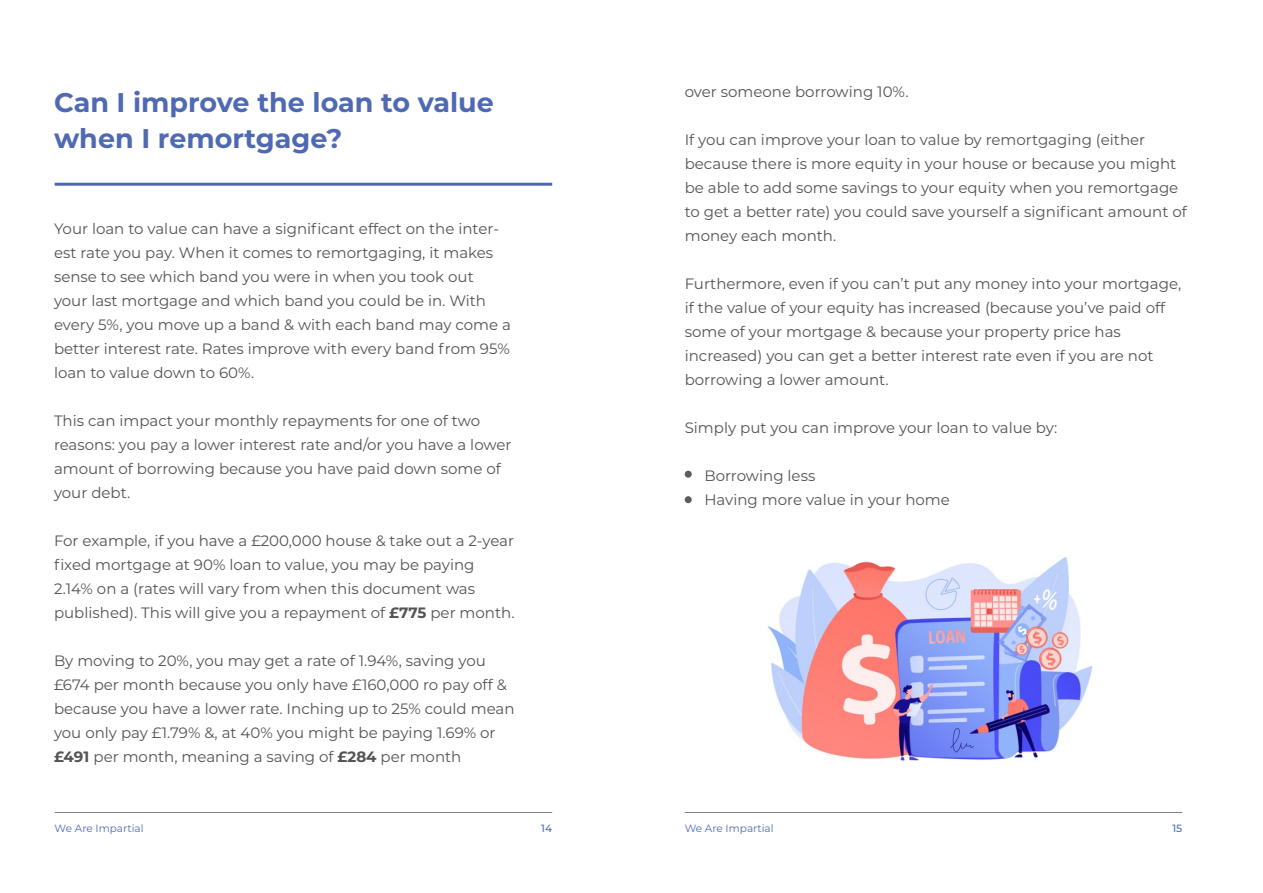
<style>
.page{position:relative;width:1263px;height:893px;background:#fff}
.page>*{position:absolute;margin:0;border:0;box-sizing:border-box;transform-origin:0 0}
.t1{font:700 27px/36px "Montserrat";color:#4f69b2}
.t2{font:15px/24px "Montserrat";color:#545353}
.t3{font:10.5px "Montserrat";color:#4f69b2}
.t4{font:500 10.5px "Montserrat";color:#4f69b2}
.s1{font-weight:700}
</style>
<div class="page">
<hr style="left:55px;top:812px;width:497px;height:1px;background:#808080">
<hr style="left:55px;top:183px;width:497px;height:3px;background:#4d68b0">
<hr style="left:685px;top:812px;width:497px;height:1px;background:#808080">
<img style="left:767px;top:557px;width:326px;height:204px">
<div style="left:685px;top:471px;width:7px;height:7px;background:#5c5c5c;border-radius:50%"></div>
<div style="left:685px;top:496px;width:7px;height:7px;background:#5c5c5c;border-radius:50%"></div>
<p class="t1" style="left:54px;top:83px;width:441px">Can I improve the loan to value when I remortgage?</p>
<p class="t2" style="left:54px;top:217px;width:459px">Your loan to value can have a significant effect on the inter&shy;est rate you pay. When it comes to remortgaging, it makes sense to see which band you were in when you took out<br>your last mortgage and which band you could be in. With every 5%, you move up a band &amp; with each band may come a better interest rate. Rates improve with every band from 95% loan to value down to 60%.</p>
<p class="t2" style="left:54px;top:409px;width:459px">This can impact your monthly repayments for one of two reasons: you pay a lower interest rate and/or you have a lower amount of borrowing because you have paid down some of your debt.</p>
<p class="t2" style="left:54px;top:529px;width:462px">For example, if you have a £200,000 house &amp; take out a 2-year fixed mortgage at 90% loan to value, you may be paying 2.14% on a (rates will vary from when this document was published). This will give you a repayment of <span class="s1">£775</span> per month.</p>
<p class="t2" style="left:54px;top:649px;width:454px">By moving to 20%, you may get a rate of 1.94%, saving you £674 per month because you only have £160,000 ro pay off &amp;</p>
<p class="t2" style="left:54px;top:697px;width:462px">because you have a lower rate. Inching up to 25% could mean</p>
<p class="t2" style="left:54px;top:721px;width:443px">you only pay £1.79% &amp;, at 40% you might be paying 1.69% or <span class="s1">£491</span> per month, meaning a saving of <span class="s1">£284</span> per month</p>
<p class="t3" style="left:55px;top:821px;width:90px">We Are Impartial</p>
<p class="t4" style="left:541px;top:821px;width:12px">14</p>
<p class="t2" style="left:685px;top:79px;width:225px">over someone borrowing 10%.</p>
<p class="t2" style="left:685px;top:127px;width:462px">If you can improve your loan to value by remortgaging (either</p>
<p class="t2" style="left:685px;top:151px;width:504px">because there is more equity in your house or because you might be able to add some savings to your equity when you remortgage to get a better rate) you could save yourself a significant amount of money each month.</p>
<p class="t2" style="left:685px;top:271px;width:498px">Furthermore, even if you can’t put any money into your mortgage, if the value of your equity has increased (because you’ve paid off some of your mortgage &amp; because your property price has</p>
<p class="t2" style="left:685px;top:343px;width:470px">increased) you can get a better interest rate even if you are not</p>
<p class="t2" style="left:685px;top:367px;width:205px">borrowing a lower amount.</p>
<p class="t2" style="left:685px;top:415px;width:374px">Simply put you can improve your loan to value by:</p>
<p class="t2" style="left:704px;top:463px;width:112px">Borrowing less</p>
<p class="t2" style="left:704px;top:487px;width:247px">Having more value in your home</p>
<p class="t3" style="left:685px;top:821px;width:90px">We Are Impartial</p>
<p class="t4" style="left:1172px;top:821px;width:11px">15</p>
</div>
